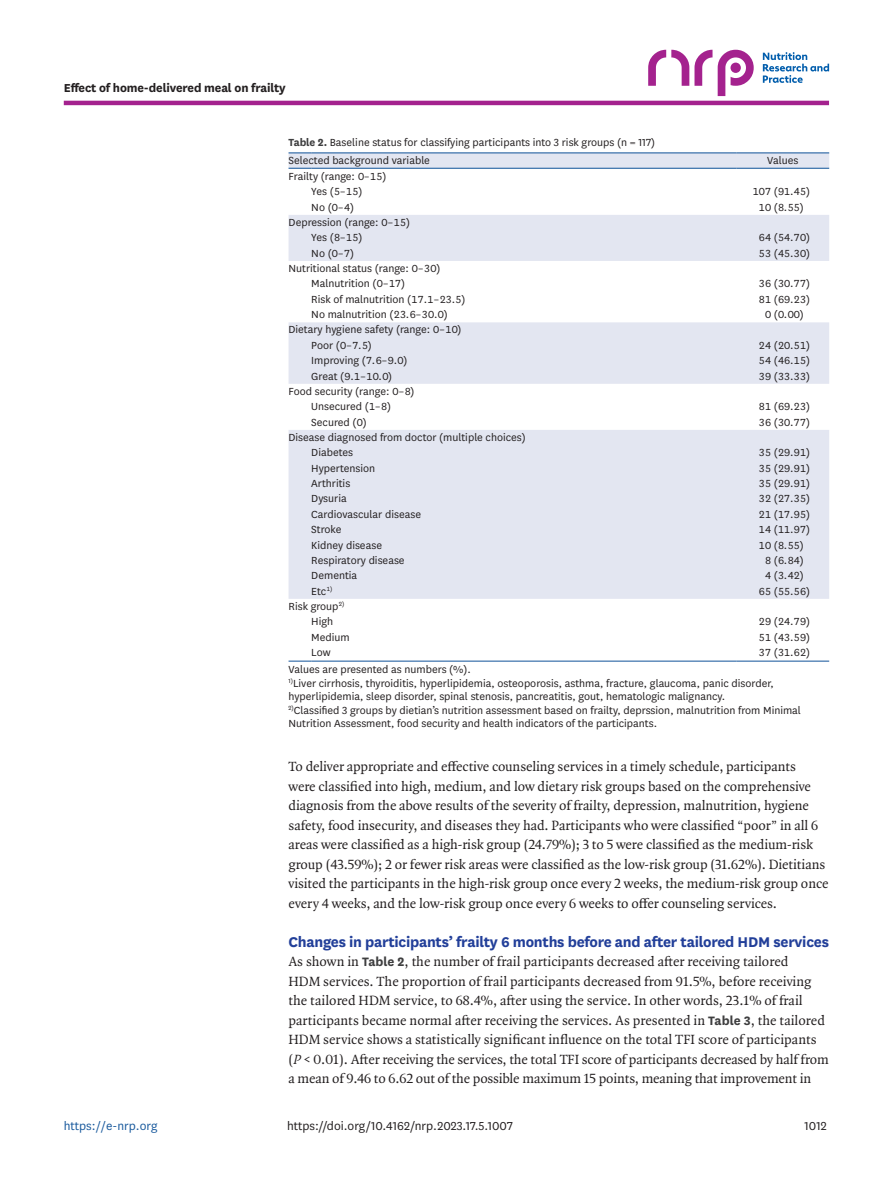
<style>
.page{position:relative;width:893px;height:1191px;background:#fff}
.page>*{position:absolute;margin:0;border:0;box-sizing:border-box;transform-origin:0 0}
.body_title2{font:700 16.5px "National";letter-spacing:-.015em;color:#223f99}
.body_p{font:14.25px/19.5px "Quadraat OT";letter-spacing:-.005em;color:#231f20}
.body_p_first{font:14.25px/19.5px "Quadraat OT";color:#231f20}
.t1{font:13.5px "National";color:#231f20}
.t2{font:700 13.5px "National";letter-spacing:-.01em;color:#231f20}
.t3{font:13.5px "National";color:#1a5a9d}
.t4{font:12px/15.3px "National";color:#231f20}
.s1{font-weight:700;color:#3e3e3f}
.s2{font-family:"National";font-weight:700;color:#3e3e3f}
.s3{font-style:italic}
</style>
<div class="page">
<hr style="left:64px;top:101px;width:765px;height:4px;background:#a4228e">
<svg style="left:718px;top:50px;width:36px;height:46px"></svg>
<svg style="left:648px;top:50px;width:64px;height:36px"></svg>
<svg style="left:763px;top:52px;width:66px;height:31px"></svg>
<svg style="left:289px;top:153px;width:540px;height:446px;fill:#e3e6f1"></svg>
<svg style="left:289px;top:152px;width:22px;height:1px"></svg>
<hr style="left:311px;top:152px;width:425px;height:1px;background:#1a5a9d">
<hr style="left:736px;top:152px;width:93px;height:1px;background:#1a5a9d">
<svg style="left:289px;top:168px;width:22px;height:1px"></svg>
<hr style="left:311px;top:168px;width:425px;height:1px;background:#1a5a9d">
<hr style="left:736px;top:168px;width:93px;height:1px;background:#1a5a9d">
<svg style="left:289px;top:660px;width:22px;height:1px"></svg>
<hr style="left:311px;top:660px;width:425px;height:1px;background:#1a5a9d">
<hr style="left:736px;top:660px;width:93px;height:1px;background:#1a5a9d">
<p class="t2" style="left:64px;top:78px;width:224px">Effect of home-delivered meal on frailty</p>
<p class="t4" style="left:289px;top:133px;width:368px;line-height:17.7px"><span class="s1">Table 2.</span> Baseline status for classifying participants into 3 risk groups (n = 117)<br>Selected background variable</p>
<p class="t4" style="left:289px;top:168px;width:99px;text-align:center">Frailty (range: 0–15)<br>Yes (5–15)</p>
<p class="t4" style="left:767px;top:152px;width:33px">Values</p>
<p class="t4" style="left:752px;top:183px;width:59px">107 (91.45)</p>
<p class="t4" style="left:311px;top:199px;width:44px">No (0–4)</p>
<p class="t4" style="left:759px;top:199px;width:47px">10 (8.55)</p>
<p class="t4" style="left:311px;top:214px;width:100px;text-indent:-23px">Depression (range: 0–15)<br>Yes (8–15)</p>
<p class="t4" style="left:759px;top:229px;width:53px">64 (54.70)</p>
<p class="t4" style="left:311px;top:245px;width:44px">No (0–7)</p>
<p class="t4" style="left:759px;top:245px;width:53px">53 (45.30)</p>
<p class="t4" style="left:311px;top:260px;width:130px;text-indent:-23px">Nutritional status (range: 0–30)<br>Malnutrition (0–17)</p>
<p class="t4" style="left:759px;top:275px;width:53px">36 (30.77)</p>
<p class="t4" style="left:311px;top:291px;width:156px">Risk of malnutrition (17.1–23.5)</p>
<p class="t4" style="left:759px;top:291px;width:53px">81 (69.23)</p>
<p class="t4" style="left:311px;top:306px;width:138px">No malnutrition (23.6–30.0)</p>
<p class="t4" style="left:765px;top:306px;width:40px">0 (0.00)</p>
<p class="t4" style="left:311px;top:322px;width:152px;text-indent:-23px">Dietary hygiene safety (range: 0–10)<br>Poor (0–7.5)</p>
<p class="t4" style="left:759px;top:337px;width:53px">24 (20.51)</p>
<p class="t4" style="left:311px;top:352px;width:98px">Improving (7.6–9.0)</p>
<p class="t4" style="left:759px;top:352px;width:53px">54 (46.15)</p>
<p class="t4" style="left:311px;top:368px;width:82px">Great (9.1–10.0)</p>
<p class="t4" style="left:759px;top:368px;width:53px">39 (33.33)</p>
<p class="t4" style="left:289px;top:383px;width:128px;text-align:center">Food security (range: 0–8)<br>Unsecured (1–8)</p>
<p class="t4" style="left:759px;top:398px;width:53px">81 (69.23)</p>
<p class="t4" style="left:311px;top:414px;width:57px">Secured (0)</p>
<p class="t4" style="left:759px;top:414px;width:53px">36 (30.77)</p>
<p class="t4" style="left:311px;top:429px;width:216px;text-indent:-23px">Disease diagnosed from doctor (multiple choices)<br>Diabetes</p>
<p class="t4" style="left:759px;top:444px;width:53px">35 (29.91)</p>
<p class="t4" style="left:311px;top:460px;width:65px">Hypertension</p>
<p class="t4" style="left:759px;top:460px;width:53px">35 (29.91)</p>
<p class="t4" style="left:311px;top:475px;width:40px">Arthritis</p>
<p class="t4" style="left:759px;top:475px;width:53px">35 (29.91)</p>
<p class="t4" style="left:311px;top:490px;width:37px">Dysuria</p>
<p class="t4" style="left:759px;top:490px;width:53px">32 (27.35)</p>
<p class="t4" style="left:311px;top:506px;width:111px">Cardiovascular disease</p>
<p class="t4" style="left:759px;top:506px;width:53px">21 (17.95)</p>
<p class="t4" style="left:311px;top:521px;width:32px">Stroke</p>
<p class="t4" style="left:759px;top:521px;width:53px">14 (11.97)</p>
<p class="t4" style="left:311px;top:536px;width:72px">Kidney disease</p>
<p class="t4" style="left:759px;top:536px;width:47px">10 (8.55)</p>
<p class="t4" style="left:311px;top:552px;width:95px">Respiratory disease</p>
<p class="t4" style="left:765px;top:552px;width:40px">8 (6.84)</p>
<p class="t4" style="left:311px;top:567px;width:47px">Dementia</p>
<p class="t4" style="left:765px;top:567px;width:40px">4 (3.42)</p>
<p class="t4" style="left:311px;top:583px;width:23px">Etc<sup>1)</sup></p>
<p class="t4" style="left:759px;top:583px;width:53px">65 (55.56)</p>
<p class="t4" style="left:311px;top:598px;width:35px;text-indent:-23px">Risk group<sup>2)<br></sup>High</p>
<p class="t4" style="left:759px;top:613px;width:53px">29 (24.79)</p>
<p class="t3" style="left:64px;top:1116px;width:95px">https://e-nrp.org</p>
<p class="t4" style="left:311px;top:629px;width:40px">Medium</p>
<p class="t4" style="left:759px;top:629px;width:53px">51 (43.59)</p>
<p class="t4" style="left:311px;top:644px;width:21px">Low</p>
<p class="t4" style="left:759px;top:644px;width:53px">37 (31.62)</p>
<p class="t4" style="left:289px;top:662px;width:514px;line-height:13.5px">Values are presented as numbers (%).<br><sup>1)</sup>Liver cirrhosis, thyroiditis, hyperlipidemia, osteoporosis, asthma, fracture, glaucoma, panic disorder, hyperlipidemia, sleep disorder, spinal stenosis, pancreatitis, gout, hematologic malignancy.<br><sup>2)</sup>Classified 3 groups by dietian’s nutrition assessment based on frailty, deprssion, malnutrition from Minimal Nutrition Assessment, food security and health indicators of the participants.</p>
<p class="body_p" style="left:289px;top:757px;width:541px">To deliver appropriate and effective counseling services in a timely schedule, participants<br>were classified into high, medium, and low dietary risk groups based on the comprehensive diagnosis from the above results of the severity of frailty, depression, malnutrition, hygiene safety, food insecurity, and diseases they had. Participants who were classified “poor” in all 6 areas were classified as a high-risk group (24.79%); 3 to 5 were classified as the medium-risk group (43.59%); 2 or fewer risk areas were classified as the low-risk group (31.62%). Dietitians visited the participants in the high-risk group once every 2 weeks, the medium-risk group once every 4 weeks, and the low-risk group once every 6 weeks to offer counseling services.</p>
<p class="body_title2" style="left:289px;top:930px;width:542px">Changes in participants’ frailty 6 months before and after tailored HDM services</p>
<p class="body_p_first" style="left:289px;top:952px;width:542px">As shown in <span class="s2">Table 2</span>, the number of frail participants decreased after receiving tailored<br>HDM services. The proportion of frail participants decreased from 91.5%, before receiving the tailored HDM service, to 68.4%, after using the service. In other words, 23.1% of frail participants became normal after receiving the services. As presented in <span class="s2">Table 3</span>, the tailored HDM service shows a statistically significant influence on the total TFI score of participants (<span class="s3">P</span> &lt; 0.01). After receiving the services, the total TFI score of participants decreased by half from a mean of 9.46 to 6.62 out of the possible maximum 15 points, meaning that improvement in</p>
<p class="t1" style="left:287px;top:1116px;width:227px">https://doi.org/10.4162/nrp.2023.17.5.1007</p>
<p class="t1" style="left:804px;top:1116px;width:24px">1012</p>
</div>
